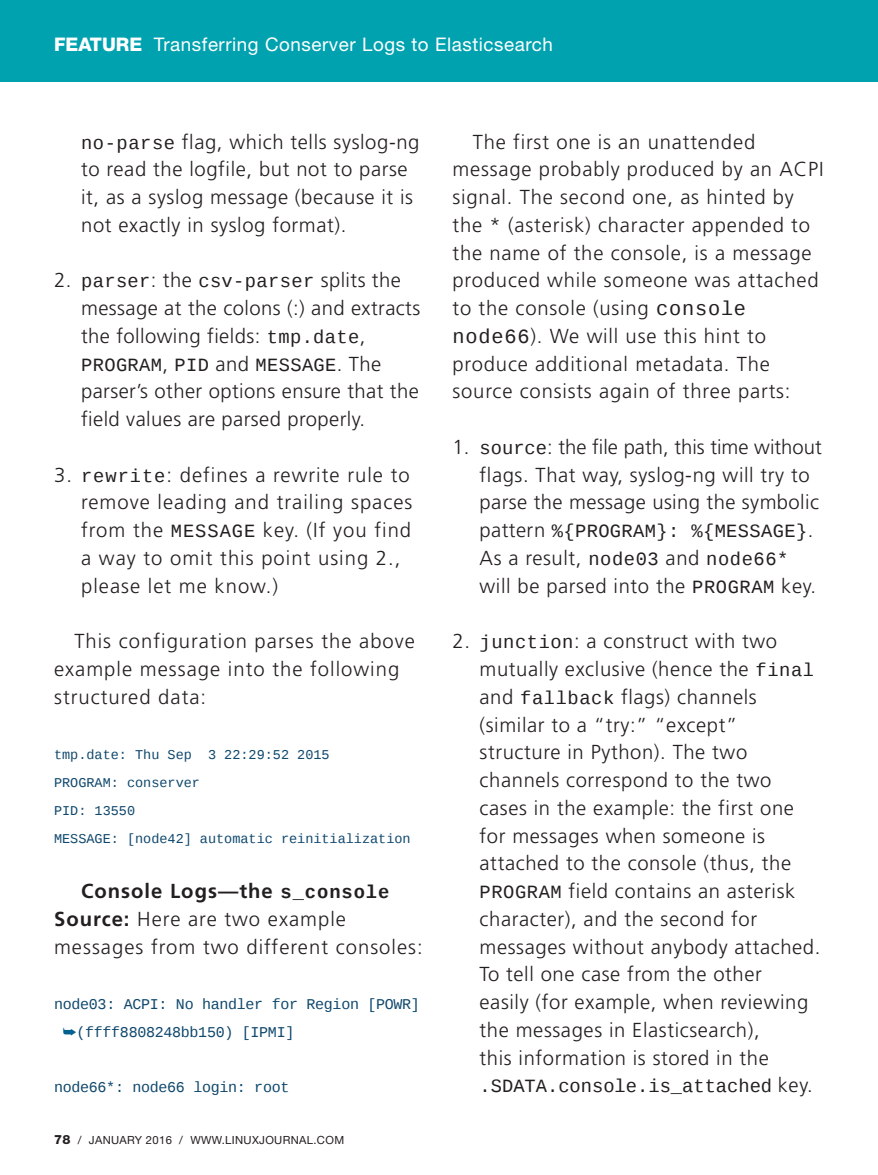
<style>
.page{position:relative;width:878px;height:1175px;background:#fff}
.page>*{position:absolute;margin:0;border:0;box-sizing:border-box;transform-origin:0 0}
.t1{font:300 20.25px/27.8px "Frutiger";letter-spacing:.03em;color:#231f20}
.t2{font:300 20.25px/27.8px "Frutiger";letter-spacing:.05em;color:#231f20}
.t3{font:18.75px "Liberation Mono";letter-spacing:.02em;color:#231f20}
.t4{font:18.75px "Helvetica Neue";letter-spacing:.03em;color:#fff}
.t5{font:18.75px "Liberation Mono";color:#231f20}
.t6{font:15px/27.8px "Liberation Mono";letter-spacing:-.02em;color:#10486d}
.t7{font:13.5px/27.8px "Liberation Mono";color:#10486d}
.t8{font:11.25px "Helvetica Neue";letter-spacing:.03em;color:#231f20}
.s1{font-weight:800}
.s2{font-family:"Liberation Mono";font-weight:400;font-size:18.75px}
.s3{font-family:"Frutiger";font-weight:300;font-size:20.25px}
.s4{font-weight:700}
.s5{font-family:"Liberation Mono";font-weight:700;font-size:18.75px}
.s6{font-weight:800;font-size:12.75px}
.s7{font-family:"Liberation Mono";font-weight:400}
</style>
<div class="page">
<div style="left:0;top:0;width:878px;height:81px;background:#00a2b0"></div>
<p class="t4" style="left:54px;top:33px;width:500px"><span class="s1">FEATURE</span> Transferring Conserver Logs to Elasticsearch</p>
<p class="t1" style="left:81px;top:128px;width:340px"><span class="s2">no--parse</span> flag, which tells syslog-ng to read the logfile, but not to parse it, as a syslog message (because it is not exactly in syslog format).</p>
<p class="t3" style="left:54px;top:272px;width:348px"><span class="s3">2.</span> parser<span class="s3">: the</span> csv--parser <span class="s3">splits the</span></p>
<p class="t1" style="left:81px;top:294px;width:341px">message at the colons (:) and extracts the following fields: <span class="s2">tmp.date</span>,</p>
<p class="t3" style="left:81px;top:355px;width:302px">PROGRAM<span class="s3">,</span> PID <span class="s3">and</span> MESSAGE<span class="s3">. The</span></p>
<p class="t1" style="left:81px;top:378px;width:339px">parser’s other options ensure that the field values are parsed properly.</p>
<p class="t2" style="left:81px;top:461px;width:333px;text-indent:-27px">3. <span class="s2">rewrite</span>: defines a rewrite rule to remove leading and trailing spaces from the <span class="s2">MESSAGE</span> key. (If you find a way to omit this point using 2., please let me know.)</p>
<p class="t2" style="left:54px;top:627px;width:362px;text-indent:20px">This configuration parses the above example message into the following structured data:</p>
<p class="t7" style="left:54px;top:742px;width:358px">tmp.date: Thu Sep 3 22:29:52 2015<br>PROGRAM: conserver<br>PID: 13550<br>MESSAGE: [node42] automatic reinitialization</p>
<p class="t2" style="left:54px;top:877px;width:370px;text-indent:27px"><span class="s4">Console Logs—the</span> <span class="s5">s_console<br></span><span class="s4">Source:</span> Here are two example messages from two different consoles:</p>
<p class="t6" style="left:76px;top:991px;width:345px;text-indent:-22px">node03: ACPI: No handler for Region [POWR] (ffff8808248bb150) [IPMI]</p>
<p class="t6" style="left:54px;top:1074px;width:237px">node66*: node66 login: root</p>
<p class="t8" style="left:54px;top:1133px;width:291px"><span class="s6">78</span> / JANUARY 2016 / WWW.LINUXJOURNAL.COM</p>
<p class="t1" style="left:452px;top:128px;width:372px;text-indent:20px">The first one is an unattended message probably produced by an ACPI signal. The second one, as hinted by the * (asterisk) character appended to the name of the console, is a message produced while someone was attached to the console (using <span class="s7">console node66</span>). We will use this hint to produce additional metadata. The source consists again of three parts:</p>
<p class="t1" style="left:479px;top:433px;width:344px;text-indent:-27px">1. <span class="s2">source</span>: the file path, this time without flags. That way, syslog-ng will try to parse the message using the symbolic</p>
<p class="t3" style="left:479px;top:521px;width:335px"><span class="s3">pattern</span> %{PROGRAM}: %{MESSAGE}<span class="s3">.</span></p>
<p class="t1" style="left:479px;top:544px;width:338px">As a result, <span class="s2">node03</span> and <span class="s2">node66* </span>will be parsed into the <span class="s2">PROGRAM</span> key.</p>
<p class="t1" style="left:479px;top:627px;width:342px;text-indent:-27px">2. <span class="s2">junction</span>: a construct with two mutually exclusive (hence the <span class="s2">final </span>and <span class="s2">fallback</span> flags) channels (similar to a “try:” “except” structure in Python). The two channels correspond to the two cases in the example: the first one for messages when someone is attached to the console (thus, the<br><span class="s2">PROGRAM</span> field contains an asterisk character), and the second for messages without anybody attached.<br>To tell one case from the other<br>easily (for example, when reviewing the messages in Elasticsearch),<br>this information is stored in the</p>
<p class="t5" style="left:479px;top:1076px;width:335px">.SDATA.console.is_attached <span class="s3">key.</span></p>
</div>
